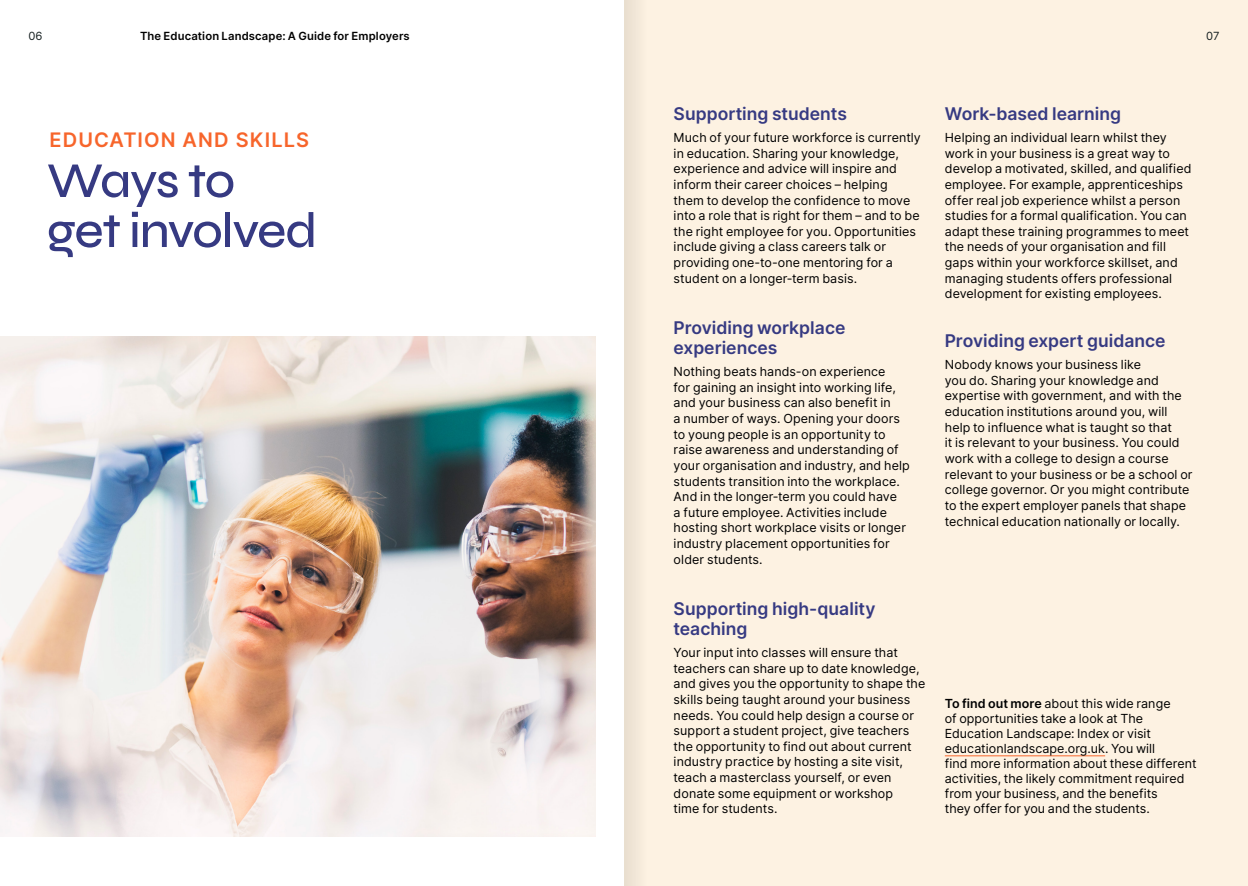
<style>
.page{position:relative;width:1248px;height:886px;background:#fff}
.page>*{position:absolute;margin:0;border:0;box-sizing:border-box;transform-origin:0 0}
.t1{font:500 50px/50px "Syne";letter-spacing:-.035em;color:#363a82}
.t2{font:600 20px "Inter";letter-spacing:.055em;color:#f7652b}
.t3{font:600 17.5px/20px "Inter";color:#363a82}
.t4{font:12.5px/15.6px "Inter";letter-spacing:.005em;color:#000}
.t5{font:600 11.25px "Inter";letter-spacing:.015em;color:#000}
.t6{font:11.25px "Inter";color:#131d1e}
.s1{font-weight:600}
</style>
<div class="page">
<div style="left:624px;top:0;width:623px;height:886px;background:#fdf2e2"></div>
<hr style="left:944px;top:755px;width:160px;height:1px;background:#f7652b">
<img style="left:0;top:337px;width:595px;height:499px">
<div style="left:624px;top:0;width:46px;height:886px;background:linear-gradient(to right,#ede2d3,#fff7e6)"></div>
<p class="t5" style="left:140px;top:28px;width:271px">The Education Landscape: A Guide for Employers</p>
<p class="t6" style="left:28px;top:28px;width:16px">06</p>
<p class="t6" style="left:1206px;top:28px;width:15px">07</p>
<h2 class="t2" style="left:50px;top:125px;width:261px">EDUCATION AND SKILLS</h2>
<h1 class="t1" style="left:47px;top:155px;width:272px">Ways to get involved</h1>
<h3 class="t3" style="left:673px;top:103px;width:175px">Supporting students</h3>
<p class="t4" style="left:673px;top:129px;width:249px">Much of your future workforce is currently in education. Sharing your knowledge, experience and advice will inspire and inform their career choices – helping them to develop the confidence to move into a role that is right for them – and to be the right employee for you. Opportunities include giving a class careers talk or providing one-to-one mentoring for a student on a longer-term basis.</p>
<h3 class="t3" style="left:673px;top:317px;width:173px">Providing workplace experiences</h3>
<p class="t4" style="left:673px;top:363px;width:238px">Nothing beats hands-on experience<br>for gaining an insight into working life, and your business can also benefit in<br>a number of ways. Opening your doors to young people is an opportunity to raise awareness and understanding of your organisation and industry, and help students transition into the workplace.<br>And in the longer-term you could have<br>a future employee. Activities include hosting short workplace visits or longer industry placement opportunities for older students.</p>
<h3 class="t3" style="left:673px;top:598px;width:203px">Supporting high-quality teaching</h3>
<p class="t4" style="left:673px;top:644px;width:253px">Your input into classes will ensure that teachers can share up to date knowledge, and gives you the opportunity to shape the skills being taught around your business needs. You could help design a course or support a student project, give teachers the opportunity to find out about current industry practice by hosting a site visit, teach a masterclass yourself, or even donate some equipment or workshop<br>time for students.</p>
<h3 class="t3" style="left:944px;top:103px;width:178px">Work-based learning</h3>
<p class="t4" style="left:944px;top:129px;width:248px">Helping an individual learn whilst they work in your business is a great way to develop a motivated, skilled, and qualified employee. For example, apprenticeships offer real job experience whilst a person studies for a formal qualification. You can adapt these training programmes to meet the needs of your organisation and fill gaps within your workforce skillset, and managing students offers professional development for existing employees.</p>
<h3 class="t3" style="left:944px;top:330px;width:222px">Providing expert guidance</h3>
<p class="t4" style="left:944px;top:357px;width:249px">Nobody knows your business like<br>you do. Sharing your knowledge and expertise with government, and with the education institutions around you, will help to influence what is taught so that<br>it is relevant to your business. You could work with a college to design a course relevant to your business or be a school or college governor. Or you might contribute to the expert employer panels that shape technical education nationally or locally.</p>
<p class="t4" style="left:944px;top:696px;width:253px;line-height:15px"><span class="s1">To find out more</span> about this wide range<br>of opportunities take a look at The Education Landscape: Index or visit educationlandscape.org.uk. You will<br>find more information about these different activities, the likely commitment required from your business, and the benefits<br>they offer for you and the students.</p>
</div>
